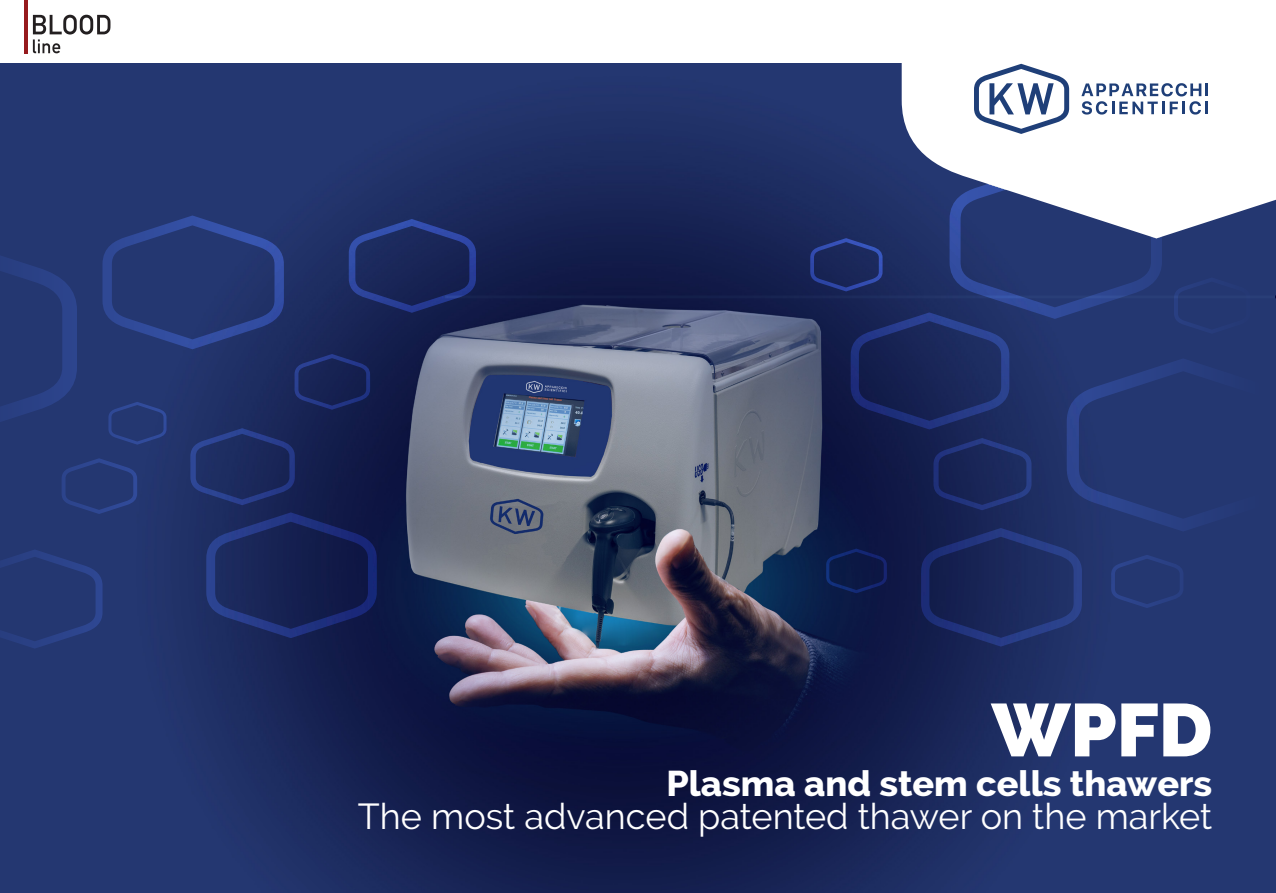
<style>
.page{position:relative;width:1276px;height:893px;background:#fff}
.page>*{position:absolute;margin:0;border:0;box-sizing:border-box;transform-origin:0 0}
.t1{font:900 74.55px "Raleway";color:#fff}
.t2{font:36px "Raleway";color:#fff}
.t3{font:800 36px "Raleway";color:#fff}
</style>
<div class="page">
<img style="left:0;top:64px;width:1276px;height:829px">
<svg style="left:901px;top:63px;width:375px;height:99px"></svg>
<svg style="left:974px;top:64px;width:95px;height:70px"></svg>
<svg style="left:1081px;top:83px;width:127px;height:32px"></svg>
<svg style="left:206px;top:512px;width:171px;height:126px;background:#17245a"></svg>
<svg style="left:0;top:234px;width:77px;height:210px;background:#253976"></svg>
<svg style="left:349px;top:219px;width:127px;height:94px;background:#1c2b64"></svg>
<svg style="left:294px;top:354px;width:76px;height:56px;background:#19265c"></svg>
<svg style="left:0;top:549px;width:103px;height:100px;background:#253975"></svg>
<svg style="left:108px;top:402px;width:58px;height:43px;background:#263a78"></svg>
<svg style="left:102px;top:215px;width:182px;height:134px;background:#263a78"></svg>
<svg style="left:190px;top:428px;width:105px;height:77px;background:#1e2e66"></svg>
<svg style="left:62px;top:458px;width:75px;height:56px;background:#253977"></svg>
<hr style="left:24px;top:0;width:4px;height:53px;background:#961a1d">
<svg style="left:33px;top:15px;width:77px;height:38px"></svg>
<svg style="left:810px;top:162px;width:466px;height:485px;background:#2f3e71"></svg>
<p class="t1" style="left:991px;top:687px;width:222px">WPFD</p>
<p class="t3" style="left:666px;top:763px;width:547px">Plasma and stem cells thawers</p>
<p class="t2" style="left:358px;top:795px;width:855px">The most advanced patented thawer on the market</p>
</div>
